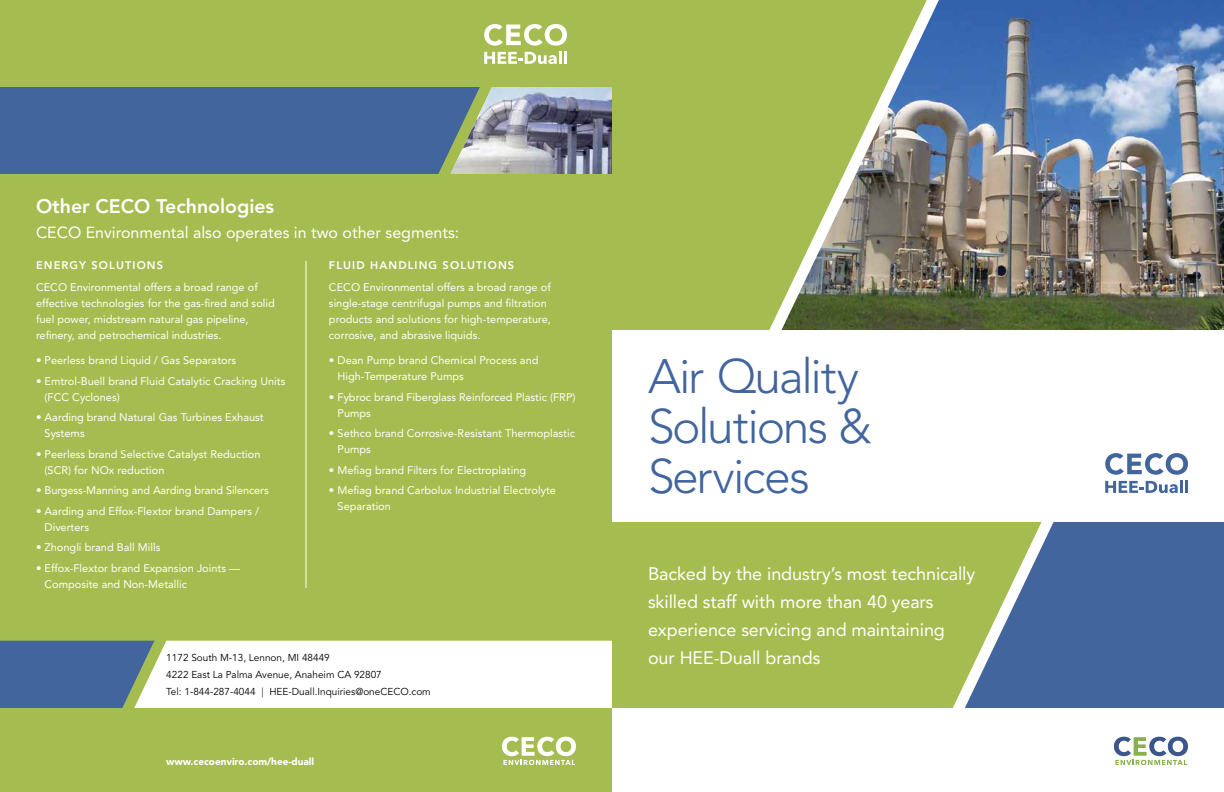
<style>
.page{position:relative;width:1224px;height:792px;background:#fff}
.page>*{position:absolute;margin:0;border:0;box-sizing:border-box;transform-origin:0 0}
.t1{font:300 48px/50px "Avenir LT Std";letter-spacing:-.05em;color:#41659c}
.t2{font:800 19.5px "Avenir LT Std";color:#fff}
.t3{font:18px/28px "Avenir LT Std";letter-spacing:-.005em;color:#fff}
.t4{font:16px "Avenir LT Std";color:#fff}
.t5{font:11px/16px "Avenir LT Std";color:#fff}
.t6{font:800 11px "Avenir LT Std";letter-spacing:.1em;color:#fff}
.t7{font:10px/17px "Avenir LT Std";color:#000}
.t8{font:900 10px "Avenir LT Std";color:#fff}
.s1{font-weight:300}
</style>
<div class="page">
<div style="left:0;top:0;width:612px;height:792px;background:#a5bd50"></div>
<div style="left:612px;top:0;width:170px;height:330px;background:#a5bd50"></div>
<img style="left:782px;top:0;width:442px;height:330px">
<div style="left:612px;top:522px;width:353px;height:186px;background:#a5bd50"></div>
<svg style="left:965px;top:522px;width:259px;height:186px;background:#557696"></svg>
<svg style="left:1105px;top:453px;width:83px;height:40px"></svg>
<svg style="left:1114px;top:737px;width:74px;height:28px"></svg>
<img style="left:480px;top:87px;width:132px;height:87px">
<svg style="left:0;top:641px;width:612px;height:67px;background:#d2dae5"></svg>
<svg style="left:484px;top:24px;width:83px;height:40px"></svg>
<svg style="left:502px;top:737px;width:74px;height:28px"></svg>
<div style="left:0;top:87px;width:480px;height:87px;background:#41659c"></div>
<hr style="left:306px;top:261px;width:1px;height:327px;background:#fff">
<h2 class="t2" style="left:36px;top:198px;width:240px">Other CECO Technologies</h2>
<h3 class="t4" style="left:36px;top:225px;width:425px">CECO Environmental also operates in two other segments:</h3>
<p class="t6" style="left:36px;top:261px;width:129px">ENERGY SOLUTIONS</p>
<p class="t5" style="left:36px;top:280px;width:240px">CECO Environmental offers a broad range of effective technologies for the gas-fired and solid fuel power, midstream natural gas pipeline, refinery, and petrochemical industries.</p>
<p class="t5" style="left:36px;top:353px;width:202px">• Peerless brand Liquid / Gas Separators</p>
<p class="t5" style="left:45px;top:374px;width:242px;text-indent:-9px">• Emtrol-Buell brand Fluid Catalytic Cracking Units (FCC Cyclones)</p>
<p class="t5" style="left:45px;top:410px;width:221px;text-indent:-9px">• Aarding brand Natural Gas Turbines Exhaust<br>Systems</p>
<p class="t5" style="left:45px;top:447px;width:218px;text-indent:-9px">• Peerless brand Selective Catalyst Reduction (SCR) for NOx reduction</p>
<p class="t5" style="left:36px;top:483px;width:234px">• Burgess-Manning and Aarding brand Silencers</p>
<p class="t5" style="left:45px;top:504px;width:216px;text-indent:-9px">• Aarding and Effox-Flextor brand Dampers /<br>Diverters</p>
<p class="t5" style="left:36px;top:540px;width:126px">• Zhongli brand Ball Mills</p>
<p class="t5" style="left:45px;top:561px;width:197px;text-indent:-9px">• Effox-Flextor brand Expansion Joints —<br>Composite and Non-Metallic</p>
<p class="t6" style="left:329px;top:261px;width:187px">FLUID HANDLING SOLUTIONS</p>
<p class="t5" style="left:329px;top:280px;width:223px">CECO Environmental offers a broad range of single-stage centrifugal pumps and filtration products and solutions for high-temperature, corrosive, and abrasive liquids.</p>
<p class="t5" style="left:338px;top:353px;width:202px;text-indent:-9px">• Dean Pump brand Chemical Process and<br>High-Temperature Pumps</p>
<p class="t5" style="left:338px;top:390px;width:240px;text-indent:-9px">• Fybroc brand Fiberglass Reinforced Plastic (FRP)<br>Pumps</p>
<p class="t5" style="left:338px;top:427px;width:239px;text-indent:-9px">• Sethco brand Corrosive-Resistant Thermoplastic<br>Pumps</p>
<p class="t5" style="left:329px;top:463px;width:199px">• Mefiag brand Filters for Electroplating</p>
<p class="t5" style="left:338px;top:484px;width:220px;text-indent:-9px">• Mefiag brand Carbolux Industrial Electrolyte<br>Separation</p>
<h1 class="t1" style="left:648px;top:356px;width:226px">Air Quality<br>Solutions &amp;<br>Services</h1>
<h3 class="t3" style="left:648px;top:561px;width:329px">Backed by the industry’s most technically skilled staff with more than 40 years experience servicing and maintaining</h3>
<p class="t7" style="left:166px;top:650px;width:165px">1172 South M-13, Lennon, MI 48449</p>
<h3 class="t3" style="left:648px;top:645px;width:174px">our HEE-Duall brands</h3>
<p class="t7" style="left:166px;top:667px;width:266px">4222 East La Palma Avenue, Anaheim CA 92807<br>Tel: 1-844-287-4044 <span class="s1">|</span> HEE-Duall.Inquiries@oneCECO.com</p>
<p class="t8" style="left:166px;top:757px;width:149px">www.cecoenviro.com/hee-duall</p>
</div>
